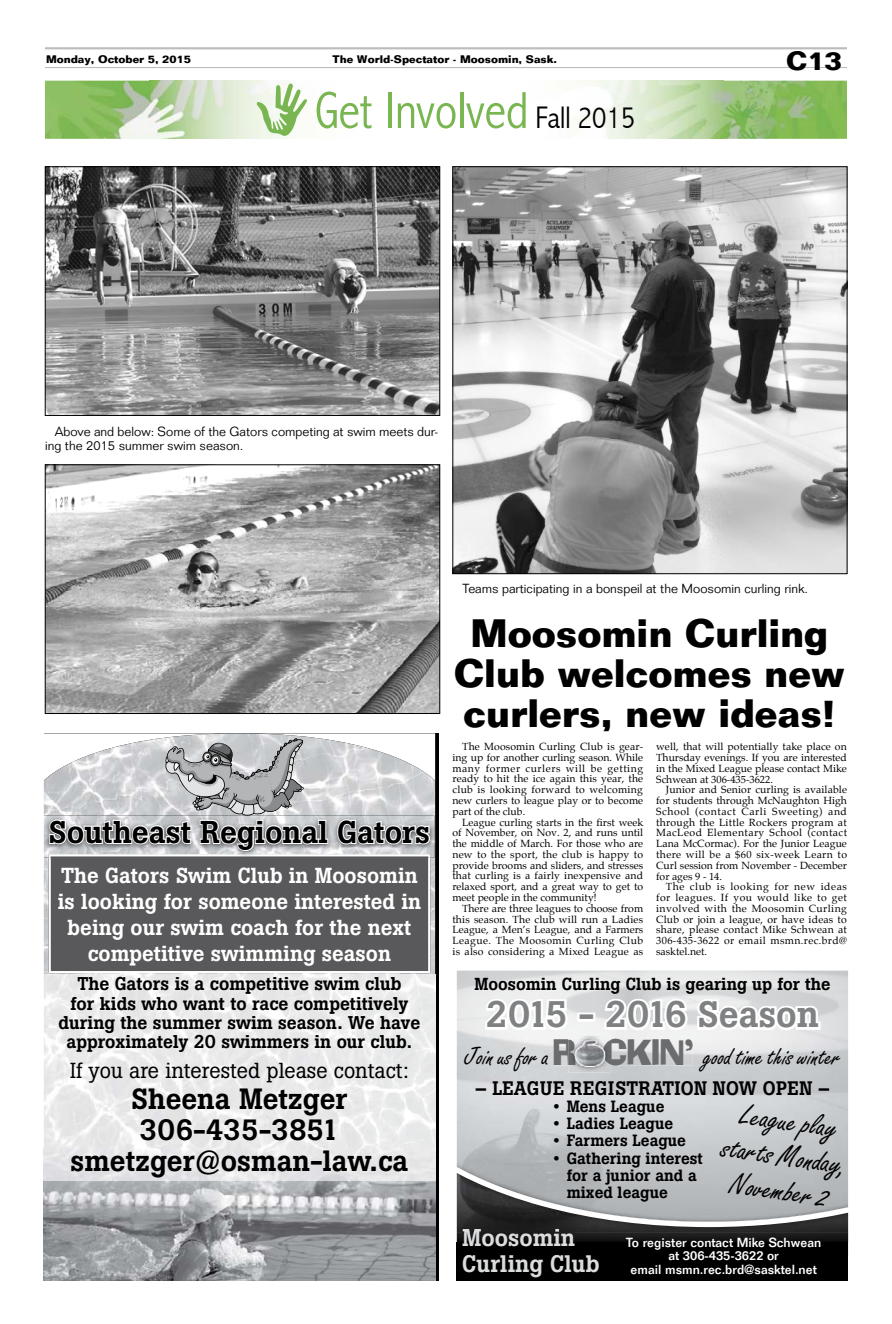
<style>
.page{position:relative;width:892px;height:1324px;background:#fff}
.page>*{position:absolute;margin:0;border:0;box-sizing:border-box;transform-origin:0 0}
.t1{font:300 condensed 52.5px "Abadi";color:#79b652}
.t2{font:700 38.85px/39.9px "Folio";color:#000;text-align:center;scale:.96 1}
.t3{font:500 36.57px "Boton";color:#808183}
.t4{font:31.5px/35px "Freestyle Script";color:#000;text-align:center}
.t5{font:500 31.15px "Boton";color:#000}
.t6{font:500 29.05px/31.2px "Boton";color:#000;text-align:center}
.t7{font:25.9px "Freestyle Script";color:#000}
.t8{font:700 25.9px "Folio";color:#000}
.t9{font:500 23.62px/26.2px "Boton";color:#dbdcdd}
.t10{font:500 21.53px/25.9px "Boton";color:#fff;text-align:center}
.t11{font:21.53px "Boton";color:#000}
.t12{font:500 19.43px "Boton";letter-spacing:.02em;color:#000}
.t13{font:500 18.38px/19.4px "Boton";color:#000;text-align:center}
.t14{font:500 17.15px "Boton";color:#000}
.t15{font:500 16.1px/17.2px "Boton";color:#000}
.t16{font:300 12.95px/13.5px "Folio";color:#000}
.t17{font:500 12.95px/13.3px "Folio";color:#fff;text-align:center}
.t18{font:700 10.85px "Folio";color:#000}
.t19{font:10.15px/10.8px "Palatino";color:#000;text-align:justify}
.s1{font-size:31.15px;color:#000}
.s2{font-family:"Socket";font-size:36.57px;color:#6b6c6e}
</style>
<div class="page">
<hr style="left:45px;top:47px;width:801px;height:2px;background:#bbbcbf">
<hr style="left:45px;top:67px;width:801px;height:1px;background:#bbbcbf">
<img style="left:454px;top:168px;width:390px;height:404px">
<img style="left:456px;top:1227px;width:391px;height:14px">
<img style="left:462px;top:1232px;width:112px;height:9px">
<div style="left:456px;top:1241px;width:391px;height:39px;background:#000"></div>
<img style="left:462px;top:1228px;width:112px;height:4px">
<svg style="left:456px;top:970px;width:391px;height:257px;background:#c3c6c8"></svg>
<svg style="left:485px;top:998px;width:335px;height:32px"></svg>
<img style="left:568px;top:1065px;width:41px;height:7px">
<img style="left:568px;top:1033px;width:41px;height:32px">
<img style="left:572px;top:1065px;width:37px;height:1px">
<img style="left:572px;top:1039px;width:37px;height:26px">
<img style="left:79px;top:973px;width:321px;height:1px">
<svg style="left:44px;top:733px;width:391px;height:240px;background:#98989b"></svg>
<img style="left:44px;top:1148px;width:391px;height:132px">
<img style="left:44px;top:974px;width:320px;height:206px">
<img style="left:364px;top:974px;width:71px;height:174px">
<img style="left:47px;top:168px;width:390px;height:245px">
<div style="left:45px;top:166px;width:394px;height:249px;border:1px solid #000"></div>
<img style="left:47px;top:466px;width:390px;height:245px">
<div style="left:45px;top:464px;width:394px;height:249px;border:1px solid #000"></div>
<img style="left:45px;top:81px;width:801px;height:58px">
<img style="left:149px;top:81px;width:574px;height:58px">
<svg style="left:256px;top:84px;width:51px;height:52px"></svg>
<p class="t18" style="left:46px;top:55px;width:146px">Monday, October 5, 2015</p>
<p class="t18" style="left:332px;top:55px;width:226px">The World-Spectator - Moosomin, Sask.</p>
<h3 class="t8" style="left:785px;top:51px;width:57px">C13</h3>
<h1 class="t1" style="left:315px;top:82px;width:321px">Get Involved <span class="s1">Fall 2015</span></h1>
<p class="t16" style="left:45px;top:426px;width:394px;text-indent:10px">Above and below: Some of the Gators competing at swim meets dur&shy;ing the 2015 summer swim season.</p>
<h3 class="t5" style="left:49px;top:820px;width:383px">Southeast Regional Gators</h3>
<h3 class="t10" style="left:58px;top:864px;width:365px">The Gators Swim Club in Moosomin is looking for someone interested in being our swim coach for the next competitive swimming season</h3>
<h3 class="t13" style="left:59px;top:975px;width:363px">The Gators is a competitive swim club<br>for kids who want to race competitively during the summer swim season. We have approximately 20 swimmers in our club.</h3>
<h3 class="t11" style="left:70px;top:1062px;width:340px">If you are interested please contact:</h3>
<h3 class="t6" style="left:70px;top:1086px;width:339px">Sheena Metzger<br>306-435-3851 smetzger@osman-law.ca</h3>
<p class="t16" style="left:462px;top:583px;width:347px">Teams participating in a bonspeil at the Moosomin curling rink.</p>
<h2 class="t2" style="left:453px;top:617px;width:408px">Moosomin Curling<br>Club welcomes new curlers, new ideas!</h2>
<p class="t19" style="left:452px;top:742px;width:192px;text-indent:10px">The Moosomin Curling Club is gear&shy;ing up for another curling season. While many former curlers will be getting ready to hit the ice again this year, the club is looking forward to welcoming new curlers to league play or to become part of the club.</p>
<p class="t19" style="left:452px;top:817px;width:192px;text-indent:10px">League curling starts in the first week of November, on Nov. 2, and runs until the middle of March. For those who are new to the sport, the club is happy to provide brooms and sliders, and stresses that curling is a fairly inexpensive and relaxed sport, and a great way to get to meet people in the community!</p>
<p class="t19" style="left:452px;top:903px;width:192px;text-indent:10px">There are three leagues to choose from this season. The club will run a Ladies League, a Men’s League, and a Farmers League. The Moosomin Curling Club is also considering a Mixed League as</p>
<p class="t19" style="left:655px;top:742px;width:192px">well, that will potentially take place on Thursday evenings. If you are interested in the Mixed League please contact Mike Schwean at 306-435-3622.</p>
<p class="t19" style="left:655px;top:785px;width:192px;text-indent:10px">Junior and Senior curling is available for students through McNaughton High School (contact Carli Sweeting) and through the Little Rockers program at MacLeod Elementary School (contact Lana McCormac). For the Junior League there will be a $60 six-week Learn to Curl session from November - December for ages 9 - 14.</p>
<p class="t19" style="left:655px;top:882px;width:192px;text-indent:10px">The club is looking for new ideas for leagues. If you would like to get involved with the Moosomin Curling Club or join a league, or have ideas to share, please contact Mike Schwean at 306-435-3622 or email msmn.rec.brd@ sasktel.net.</p>
<h3 class="t14" style="left:474px;top:977px;width:357px">Moosomin Curling Club is gearing up for the</h3>
<h3 class="t3" style="left:485px;top:1001px;width:334px">2015 - 2016 Season</h3>
<h3 class="t7" style="left:464px;top:1047px;width:377px">Join us for a <span class="s2">R CKIN’</span> good time this winter</h3>
<h3 class="t12" style="left:475px;top:1080px;width:356px">– LEAGUE REGISTRATION NOW OPEN –</h3>
<h3 class="t15" style="left:553px;top:1099px;width:112px">• Mens League</h3>
<h3 class="t15" style="left:553px;top:1116px;width:121px">• Ladies League</h3>
<h3 class="t15" style="left:553px;top:1133px;width:134px">• Farmers League</h3>
<h3 class="t15" style="left:566px;top:1151px;width:137px;text-indent:-13px">• Gathering interest for a junior and a mixed league</h3>
<h3 class="t4" style="left:727px;top:1098px;width:128px;rotate:8deg">League play starts Monday,<br>November 2</h3>
<h3 class="t9" style="left:462px;top:1226px;width:139px">Moosomin<br>Curling Club</h3>
<p class="t17" style="left:626px;top:1236px;width:196px">To register contact Mike Schwean at 306-435-3622 or<br>email msmn.rec.brd@sasktel.net</p>
</div>
